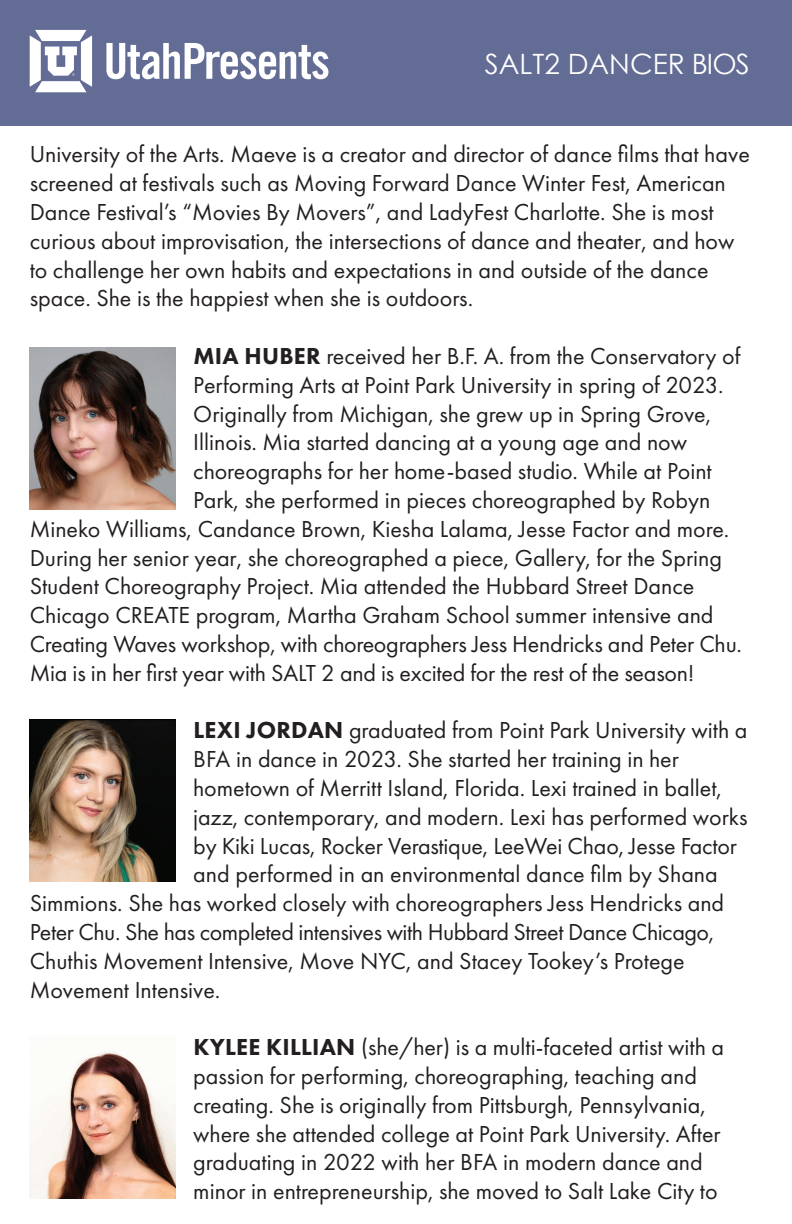
<style>
.page{position:relative;width:792px;height:1224px;background:#fff}
.page>*{position:absolute;margin:0;border:0;box-sizing:border-box;transform-origin:0 0}
.t1{font:28px "Century Gothic";color:#fff}
.t2{font:24px/28.8px "Futura PT";color:#231f20}
.t3{font:24px "Futura PT";letter-spacing:-.02em;color:#231f20}
.s1{font-weight:800}
</style>
<div class="page">
<div style="left:0;top:0;width:792px;height:126px;background:#626c94"></div>
<svg style="left:106px;top:43px;width:222px;height:36px"></svg>
<svg style="left:30px;top:30px;width:62px;height:62px"></svg>
<img style="left:30px;top:347px;width:145px;height:162px">
<img style="left:30px;top:1051px;width:145px;height:148px">
<img style="left:30px;top:720px;width:145px;height:162px">
<p class="t1" style="left:485px;top:44px;width:266px">SALT2 DANCER BIOS</p>
<p class="t2" style="left:30px;top:140px;width:722px">University of the Arts. Maeve is a creator and director of dance films that have screened at festivals such as Moving Forward Dance Winter Fest, American Dance Festival’s “Movies By Movers”, and LadyFest Charlotte. She is most curious about improvisation, the intersections of dance and theater, and how to challenge her own habits and expectations in and outside of the dance space. She is the happiest when she is outdoors.</p>
<p class="t2" style="left:193px;top:341px;width:549px"><span class="s1">MIA HUBER</span> received her B.F. A. from the Conservatory of</p>
<p class="t2" style="left:193px;top:370px;width:532px">Performing Arts at Point Park University in spring of 2023.</p>
<p class="t2" style="left:193px;top:399px;width:519px">Originally from Michigan, she grew up in Spring Grove,</p>
<p class="t2" style="left:193px;top:428px;width:495px">Illinois. Mia started dancing at a young age and now</p>
<p class="t2" style="left:193px;top:457px;width:520px">choreographs for her home-based studio. While at Point</p>
<p class="t2" style="left:193px;top:485px;width:519px">Park, she performed in pieces choreographed by Robyn</p>
<p class="t2" style="left:30px;top:514px;width:701px">Mineko Williams, Candance Brown, Kiesha Lalama, Jesse Factor and more.</p>
<p class="t2" style="left:30px;top:543px;width:694px">During her senior year, she choreographed a piece, Gallery, for the Spring</p>
<p class="t2" style="left:30px;top:572px;width:666px">Student Choreography Project. Mia attended the Hubbard Street Dance</p>
<p class="t2" style="left:30px;top:601px;width:685px">Chicago CREATE program, Martha Graham School summer intensive and</p>
<p class="t2" style="left:30px;top:629px;width:714px">Creating Waves workshop, with choreographers Jess Hendricks and Peter Chu.</p>
<p class="t2" style="left:30px;top:658px;width:666px">Mia is in her first year with SALT 2 and is excited for the rest of the season!</p>
<p class="t2" style="left:193px;top:716px;width:556px"><span class="s1">LEXI JORDAN</span> graduated from Point Park University with a</p>
<p class="t2" style="left:193px;top:745px;width:487px">BFA in dance in 2023. She started her training in her</p>
<p class="t2" style="left:193px;top:773px;width:530px">hometown of Merritt Island, Florida. Lexi trained in ballet,</p>
<p class="t2" style="left:193px;top:802px;width:556px">jazz, contemporary, and modern. Lexi has performed works</p>
<p class="t2" style="left:193px;top:831px;width:545px">by Kiki Lucas, Rocker Verastique, LeeWei Chao, Jesse Factor</p>
<p class="t2" style="left:193px;top:860px;width:526px">and performed in an environmental dance film by Shana</p>
<p class="t2" style="left:30px;top:889px;width:696px">Simmions. She has worked closely with choreographers Jess Hendricks and</p>
<p class="t3" style="left:30px;top:918px;width:686px">Peter Chu. She has completed intensives with Hubbard Street Dance Chicago,</p>
<p class="t2" style="left:30px;top:946px;width:657px">Chuthis Movement Intensive, Move NYC, and Stacey Tookey’s Protege</p>
<p class="t2" style="left:30px;top:975px;width:192px">Movement Intensive.</p>
<p class="t2" style="left:193px;top:1033px;width:532px"><span class="s1">KYLEE KILLIAN</span> (she/her) is a multi-faceted artist with a passion for performing, choreographing, teaching and creating. She is originally from Pittsburgh, Pennsylvania, where she attended college at Point Park University. After graduating in 2022 with her BFA in modern dance and minor in entrepreneurship, she moved to Salt Lake City to</p>
</div>
